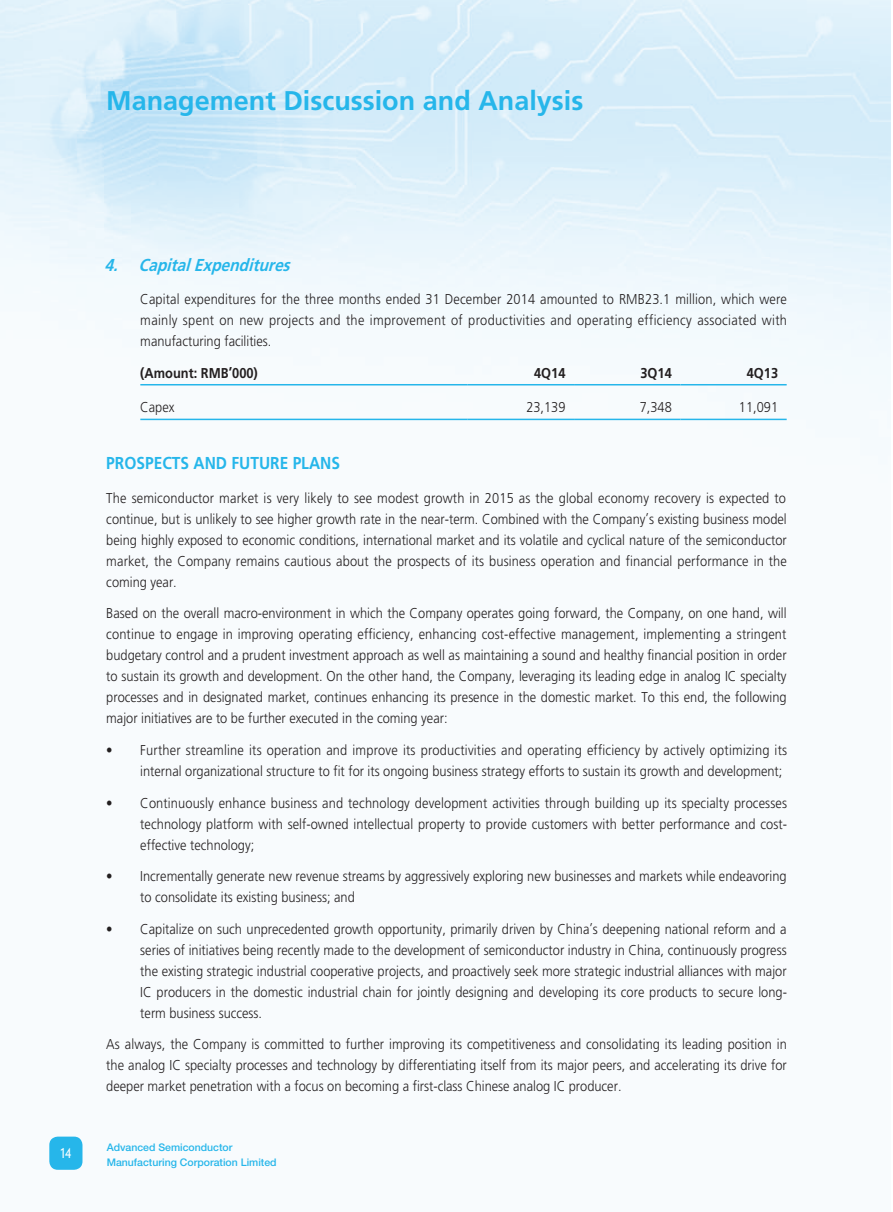
<style>
.page{position:relative;width:893px;height:1212px;background:#fff}
.page>*{position:absolute;margin:0;border:0;box-sizing:border-box;transform-origin:0 0}
.t1{font:700 27px "Frutiger LT Std";color:#26b6ea}
._3__標題{font:700 17.25px "Frutiger LT Std";color:#26b6ea;scale:.9 1}
._4__副標題{font:italic 700 17.25px "Frutiger LT Std";color:#26b6ea;scale:.9 1}
._1__內文{font:300 14.25px/21px "Frutiger LT Std";color:#231f20;text-align:justify;scale:.9 1}
._1__內文-2{font:700 14.25px "Frutiger LT Std";color:#231f20;scale:.9 1}
.t2{font:300 13.5px "DIN Neuzeit Grotesk Std";color:#fff;scale:.9 1}
.t3{font:500 10.5px/15px "Helvetica Neue LT Std";color:#26b6ea}
</style>
<div class="page">
<img style="left:0;top:0;width:890px;height:1170px">
<div style="left:49px;top:1136px;width:33px;height:34px;background:#26b6ea;border-radius:9px"></div>
<hr style="left:140px;top:384px;width:328px;height:1px;background:#26b6ea">
<hr style="left:468px;top:384px;width:106px;height:1px;background:#26b6ea">
<hr style="left:574px;top:384px;width:106px;height:1px;background:#26b6ea">
<hr style="left:680px;top:384px;width:107px;height:1px;background:#26b6ea">
<hr style="left:140px;top:419px;width:328px;height:1px;background:#26b6ea">
<hr style="left:468px;top:419px;width:106px;height:1px;background:#26b6ea">
<hr style="left:574px;top:419px;width:106px;height:1px;background:#26b6ea">
<hr style="left:680px;top:419px;width:107px;height:1px;background:#26b6ea">
<h1 class="t1" style="left:106px;top:84px;width:479px">Management Discussion and Analysis</h1>
<p class="t2" style="left:60px;top:1145px;width:14px">14</p>
<p class="_4__副標題" style="left:105px;top:254px;width:213px">4. Capital Expenditures</p>
<p class="_1__內文" style="left:140px;top:289px;width:720px">Capital expenditures for the three months ended 31 December 2014 amounted to RMB23.1 million, which were mainly spent on new projects and the improvement of productivities and operating efficiency associated with manufacturing facilities.</p>
<p class="_1__內文-2" style="left:140px;top:364px;width:132px">(Amount: RMB’000)</p>
<p class="_1__內文-2" style="left:534px;top:364px;width:36px">4Q14</p>
<p class="_1__內文-2" style="left:640px;top:364px;width:36px">3Q14</p>
<p class="_1__內文-2" style="left:747px;top:364px;width:36px">4Q13</p>
<p class="_1__內文" style="left:140px;top:397px;width:40px">Capex</p>
<p class="_1__內文" style="left:526px;top:397px;width:45px">23,139</p>
<p class="_1__內文" style="left:640px;top:397px;width:37px">7,348</p>
<p class="_1__內文" style="left:739px;top:397px;width:45px">11,091</p>
<p class="_3__標題" style="left:106px;top:453px;width:261px">PROSPECTS AND FUTURE PLANS</p>
<p class="_1__內文" style="left:106px;top:488px;width:758px">The semiconductor market is very likely to see modest growth in 2015 as the global economy recovery is expected to continue, but is unlikely to see higher growth rate in the near-term. Combined with the Company’s existing business model being highly exposed to economic conditions, international market and its volatile and cyclical nature of the semiconductor market, the Company remains cautious about the prospects of its business operation and financial performance in the coming year.</p>
<p class="_1__內文" style="left:106px;top:603px;width:757px">Based on the overall macro-environment in which the Company operates going forward, the Company, on one hand, will continue to engage in improving operating efficiency, enhancing cost-effective management, implementing a stringent budgetary control and a prudent investment approach as well as maintaining a sound and healthy financial position in order to sustain its growth and development. On the other hand, the Company, leveraging its leading edge in analog IC specialty processes and in designated market, continues enhancing its presence in the domestic market. To this end, the following major initiatives are to be further executed in the coming year:</p>
<p class="_1__內文" style="left:140px;top:740px;width:720px;text-indent:-34px">• Further streamline its operation and improve its productivities and operating efficiency by actively optimizing its internal organizational structure to fit for its ongoing business strategy efforts to sustain its growth and development;</p>
<p class="_1__內文" style="left:140px;top:792px;width:720px;text-indent:-34px">• Continuously enhance business and technology development activities through building up its specialty processes technology platform with self-owned intellectual property to provide customers with better performance and cost&shy;effective technology;</p>
<p class="_1__內文" style="left:140px;top:866px;width:720px;text-indent:-34px">• Incrementally generate new revenue streams by aggressively exploring new businesses and markets while endeavoring to consolidate its existing business; and</p>
<p class="_1__內文" style="left:140px;top:918px;width:720px;text-indent:-34px">• Capitalize on such unprecedented growth opportunity, primarily driven by China’s deepening national reform and a series of initiatives being recently made to the development of semiconductor industry in China, continuously progress the existing strategic industrial cooperative projects, and proactively seek more strategic industrial alliances with major IC producers in the domestic industrial chain for jointly designing and developing its core products to secure long&shy;term business success.</p>
<p class="_1__內文" style="left:106px;top:1034px;width:758px">As always, the Company is committed to further improving its competitiveness and consolidating its leading position in the analog IC specialty processes and technology by differentiating itself from its major peers, and accelerating its drive for deeper market penetration with a focus on becoming a first-class Chinese analog IC producer.</p>
<p class="t3" style="left:107px;top:1140px;width:171px">Advanced Semiconductor<br>Manufacturing Corporation Limited</p>
</div>
